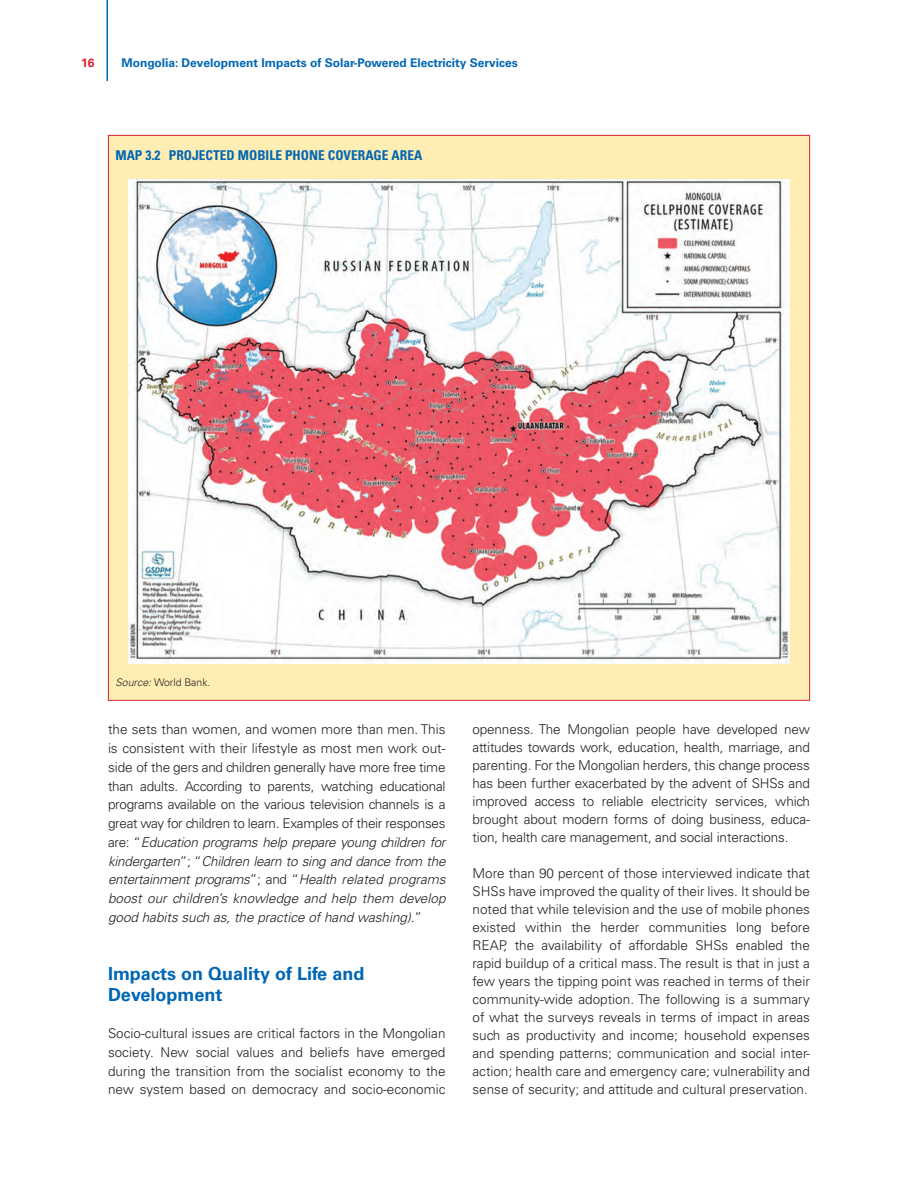
<style>
.page{position:relative;width:918px;height:1188px;background:#fff}
.page>*{position:absolute;margin:0;border:0;box-sizing:border-box;transform-origin:0 0}
.t1{font:700 18px/21.8px "Univers";color:#0166b3}
.t2{font:300 13.5px/18px "Univers";letter-spacing:-.01em;color:#231f20;text-align:justify}
.t3{font:700 condensed 13.5px "Univers";color:#0166b3}
.t4{font:700 12px "Univers";color:#0166b3}
.t5{font:700 12px "Univers";color:#da2031}
.t6{font:300 10.5px "Univers";color:#231f20}
.s1{font-style:italic}
</style>
<div class="page">
<hr style="left:106px;top:0;width:2px;height:81px;background:#0166b3">
<div style="left:108px;top:135px;width:702px;height:565px;background:#ffeeb4"></div>
<img style="left:128px;top:180px;width:662px;height:483px">
<p class="t5" style="left:81px;top:56px;width:15px">16</p>
<p class="t4" style="left:122px;top:56px;width:398px">Mongolia: Development Impacts of Solar-Powered Electricity Services</p>
<p class="t3" style="left:116px;top:147px;width:308px">MAP 3.2 PROJECTED MOBILE PHONE COVERAGE AREA</p>
<p class="t6" style="left:116px;top:676px;width:97px"><span class="s1">Source:</span> World Bank.</p>
<p class="t2" style="left:108px;top:720px;width:339px;line-height:18.8px">the sets than women, and women more than men. This is consistent with their lifestyle as most men work out&shy;side of the gers and children generally have more free time than adults. According to parents, watching educational programs available on the various television channels is a great way for children to learn. Examples of their responses are: “<span class="s1">Education programs help prepare young children for kindergarten</span>”; “<span class="s1">Children learn to sing and dance from the entertainment programs</span>”; and “<span class="s1">Health related programs boost our children’s knowledge and help them develop good habits such as, the practice of hand washing).</span>”</p>
<h1 class="t1" style="left:108px;top:962px;width:258px">Impacts on Quality of Life and<br>Development</h1>
<p class="t2" style="left:108px;top:1024px;width:339px;line-height:18.8px">Socio-cultural issues are critical factors in the Mongolian society. New social values and beliefs have emerged during the transition from the socialist economy to the new system based on democracy and socio-economic</p>
<p class="t2" style="left:472px;top:721px;width:339px">openness. The Mongolian people have developed new attitudes towards work, education, health, marriage, and parenting. For the Mongolian herders, this change process has been further exacerbated by the advent of SHSs and improved access to reliable electricity services, which brought about modern forms of doing business, educa&shy;tion, health care management, and social interactions.</p>
<p class="t2" style="left:472px;top:865px;width:339px">More than 90 percent of those interviewed indicate that SHSs have improved the quality of their lives. It should be noted that while television and the use of mobile phones existed within the herder communities long before REAP, the availability of affordable SHSs enabled the rapid buildup of a critical mass. The result is that in just a few years the tipping point was reached in terms of their community-wide adoption. The following is a summary of what the surveys reveals in terms of impact in areas such as productivity and income; household expenses and spending patterns; communication and social inter&shy;action; health care and emergency care; vulnerability and sense of security; and attitude and cultural preservation.</p>
</div>
